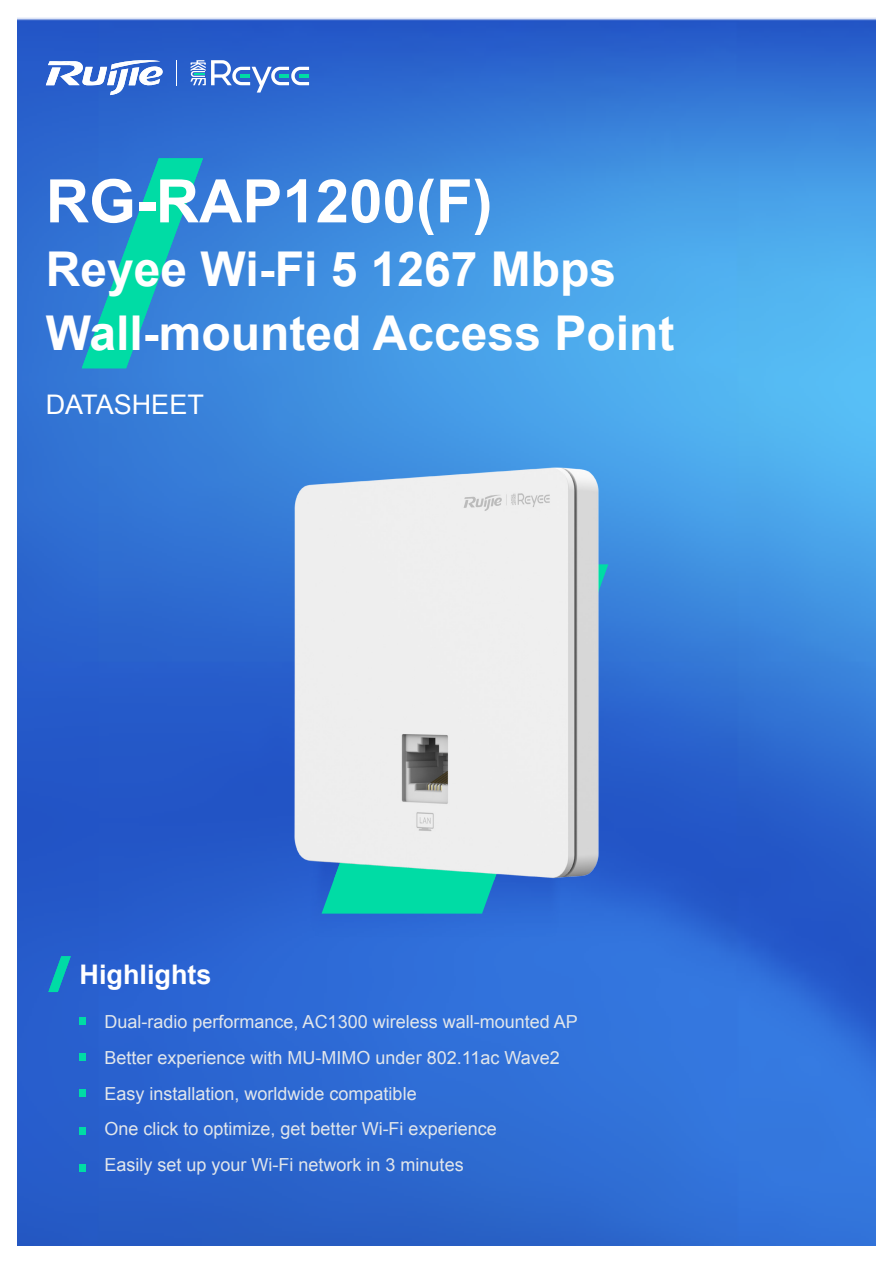
<style>
.page{position:relative;width:893px;height:1263px;background:#fff}
.page>*{position:absolute;margin:0;border:0;box-sizing:border-box;transform-origin:0 0}
.t1{font:700 60px "Arial";color:#fff}
.t2{font:700 48px/63.6px "Arial";color:#fff}
.t3{font:700 27px "Arial";color:#fff}
.t4{font:27px "Arial";color:#fff}
.t5{font:18px/35.8px "Arial";color:#e1e6eb}
</style>
<div class="page">
<img style="left:17px;top:17px;width:859px;height:1229px">
<img style="left:260px;top:733px;width:348px;height:333px">
<svg style="left:82px;top:158px;width:121px;height:210px;background:#219dc4"></svg>
<svg style="left:190px;top:60px;width:119px;height:33px"></svg>
<svg style="left:46px;top:60px;width:117px;height:35px"></svg>
<svg style="left:176px;top:60px;width:2px;height:25px"></svg>
<svg style="left:322px;top:886px;width:286px;height:28px;background:#13a7b9"></svg>
<svg style="left:48px;top:956px;width:23px;height:36px"></svg>
<div style="left:80px;top:1018px;width:6px;height:7px;background:#00dca5"></div>
<div style="left:80px;top:1054px;width:6px;height:7px;background:#00dca5"></div>
<div style="left:80px;top:1090px;width:6px;height:7px;background:#00dca5"></div>
<div style="left:80px;top:1128px;width:6px;height:7px;background:#00dca5"></div>
<div style="left:80px;top:1164px;width:6px;height:7px;background:#00dca5"></div>
<img style="left:285px;top:457px;width:323px;height:429px">
<h1 class="t1" style="left:46px;top:161px;width:448px">RG-RAP1200(F)</h1>
<h2 class="t2" style="left:46px;top:239px;width:630px">Reyee Wi-Fi 5 1267 Mbps<br>Wall-mounted Access Point</h2>
<h3 class="t4" style="left:46px;top:387px;width:160px">DATASHEET</h3>
<h3 class="t3" style="left:80px;top:957px;width:134px">Highlights</h3>
<p class="t5" style="left:105px;top:1004px;width:475px">Dual-radio performance, AC1300 wireless wall-mounted AP Better experience with MU-MIMO under 802.11ac Wave2<br>Easy installation, worldwide compatible<br>One click to optimize, get better Wi-Fi experience<br>Easily set up your Wi-Fi network in 3 minutes</p>
</div>
